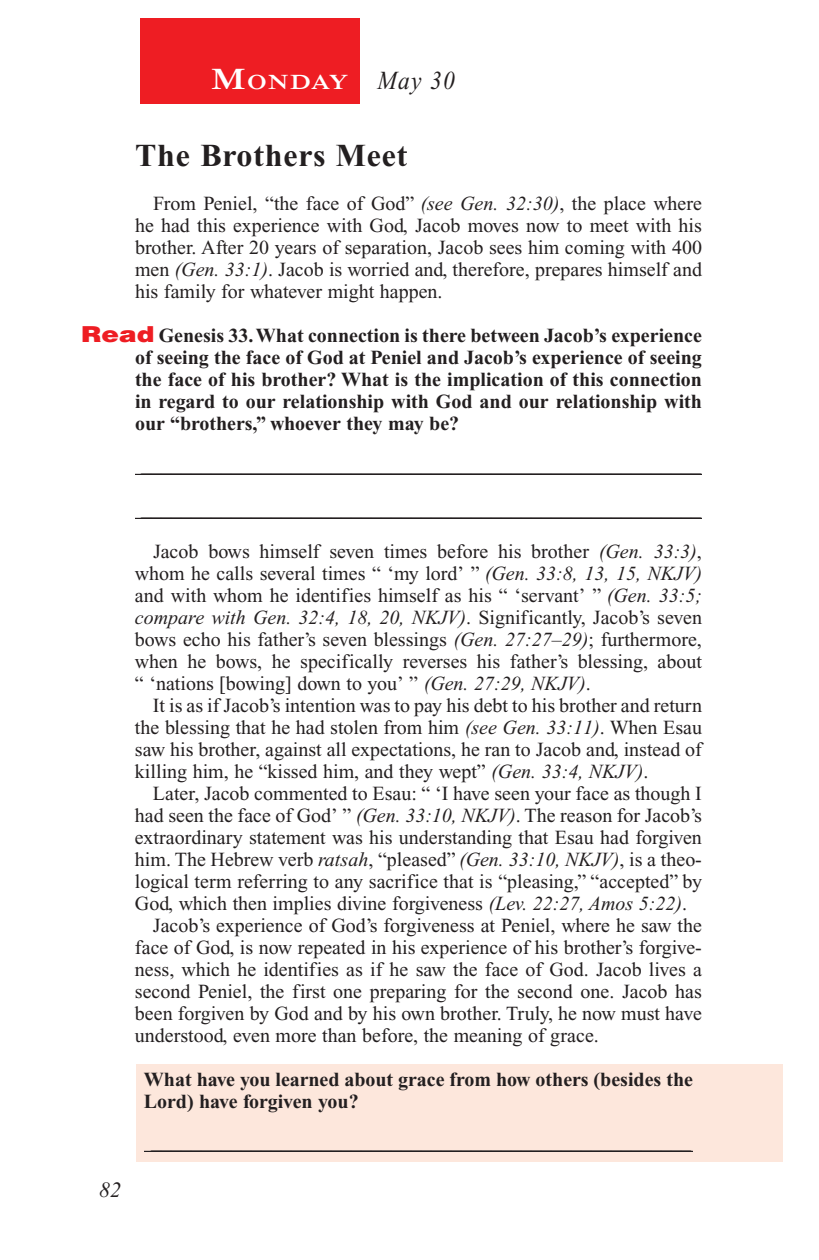
<style>
.page{position:relative;width:819px;height:1260px;background:#fff}
.page>*{position:absolute;margin:0;border:0;box-sizing:border-box;transform-origin:0 0}
.Head{font:700 32px "Times New Roman PS Std";letter-spacing:.025em;color:#231f20}
.Lesson_Dates{font:italic 26px "Times New Roman PS Std";color:#231f20;scale:.9 1}
.t1{font:italic 22px "Times New Roman PS Std";color:#231f20}
.Daily_Header{font:600 21px "Times NRMT Std";letter-spacing:.045em;color:#fff;scale:1.1 1}
.Body{font:20px/22px "Times New Roman PS Std";color:#231f20;text-align:justify}
.Question{font:700 20px/22px "Times New Roman PS Std";color:#231f20;text-align:justify}
.Blank_Lines{font:20px "Times New Roman PS Std";color:#231f20}
.x-screened_box-text{font:700 20px/22px "Times New Roman PS Std";color:#231f20}
.Blank_Lines_In_Scree{font:20px "Times New Roman PS Std";color:#231f20}
.s1{font-size:30px}
.s2{font-style:italic}
.s3{font-family:"Helvetica LT Std";font-weight:900;font-size:22px;color:#ee1d23}
</style>
<div class="page">
<div style="left:140px;top:18px;width:220px;height:86px;background:#ee1d23"></div>
<div style="left:137px;top:1065px;width:646px;height:97px;background:#fde7dc"></div>
<hr style="left:135px;top:474px;width:567px;height:1px;background:#231f20">
<hr style="left:135px;top:518px;width:567px;height:1px;background:#231f20">
<hr style="left:144px;top:1151px;width:549px;height:1px;background:#231f20">
<p class="Daily_Header" style="left:211px;top:70px;width:127px"><span class="s1">M</span>ONDAY</p>
<p class="Lesson_Dates" style="left:378px;top:66px;width:87px">May 30</p>
<p class="Head" style="left:135px;top:138px;width:274px">The Brothers Meet</p>
<p class="Body" style="left:135px;top:193px;width:569px;text-indent:18px">From Peniel, “the face of God” <span class="s2">(see Gen. 32:30)</span>, the place where he had this experience with God, Jacob moves now to meet with his brother. After 20 years of separation, Jacob sees him coming with 400 men <span class="s2">(Gen. 33:1)</span>. Jacob is worried and, therefore, prepares himself and his family for whatever might happen.</p>
<p class="Question" style="left:135px;top:325px;width:569px;text-indent:-54px"><span class="s3">Read</span> Genesis 33. What connection is there between Jacob’s experience of seeing the face of God at Peniel and Jacob’s experience of seeing the face of his brother? What is the implication of this connection in regard to our relationship with God and our relationship with our “brothers,” whoever they may be?</p>
<p class="Blank_Lines" style="left:141px;top:455px;width:561px">________________________________________________________</p>
<p class="t1" style="left:99px;top:1178px;width:23px">82</p>
<p class="Blank_Lines" style="left:141px;top:499px;width:561px">________________________________________________________</p>
<p class="Body" style="left:135px;top:541px;width:569px;text-indent:18px">Jacob bows himself seven times before his brother <span class="s2">(Gen. 33:3)</span>, whom he calls several times “ ‘my lord’ ” <span class="s2">(Gen. 33:8, 13, 15, NKJV) </span>and with whom he identifies himself as his “ ‘servant’ ” <span class="s2">(Gen. 33:5; compare with Gen. 32:4, 18, 20, NKJV)</span>. Significantly, Jacob’s seven bows echo his father’s seven blessings <span class="s2">(Gen. 27:27–29)</span>; furthermore, when he bows, he specifically reverses his father’s blessing, about “ ‘nations [bowing] down to you’ ” <span class="s2">(Gen. 27:29, NKJV)</span>.</p>
<p class="Body" style="left:135px;top:695px;width:569px;text-indent:18px">It is as if Jacob’s intention was to pay his debt to his brother and return the blessing that he had stolen from him <span class="s2">(see Gen. 33:11)</span>. When Esau saw his brother, against all expectations, he ran to Jacob and, instead of killing him, he “kissed him, and they wept” <span class="s2">(Gen. 33:4, NKJV)</span>.</p>
<p class="Body" style="left:135px;top:783px;width:569px;text-indent:18px">Later, Jacob commented to Esau: “ ‘I have seen your face as though I had seen the face of God’ ” <span class="s2">(Gen. 33:10, NKJV)</span>. The reason for Jacob’s extraordinary statement was his understanding that Esau had forgiven him. The Hebrew verb <span class="s2">ratsah</span>, “pleased” <span class="s2">(Gen. 33:10, NKJV)</span>, is a theo&shy;logical term referring to any sacrifice that is “pleasing,” “accepted” by God, which then implies divine forgiveness <span class="s2">(Lev. 22:27, Amos 5:22)</span>.</p>
<p class="Body" style="left:135px;top:915px;width:569px;text-indent:18px">Jacob’s experience of God’s forgiveness at Peniel, where he saw the face of God, is now repeated in his experience of his brother’s forgive&shy;ness, which he identifies as if he saw the face of God. Jacob lives a second Peniel, the first one preparing for the second one. Jacob has been forgiven by God and by his own brother. Truly, he now must have understood, even more than before, the meaning of grace.</p>
<p class="x-screened_box-text" style="left:144px;top:1069px;width:551px">What have you learned about grace from how others (besides the<br>Lord) have forgiven you?</p>
<p class="Blank_Lines_In_Scree" style="left:151px;top:1132px;width:541px">______________________________________________________</p>
</div>
